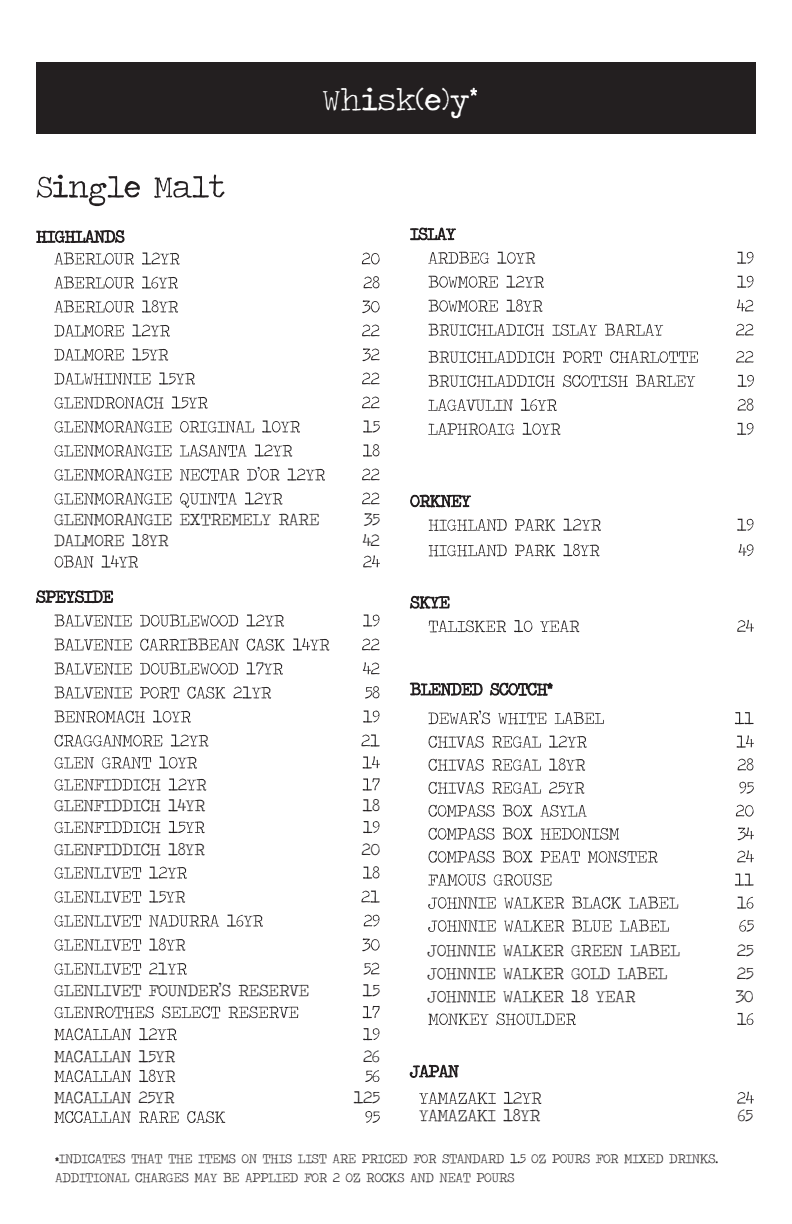
<style>
.page{position:relative;width:792px;height:1224px;background:#fff}
.page>*{position:absolute;margin:0;border:0;box-sizing:border-box;transform-origin:0 0}
.t1{font:32px "Traveling Typewriter";color:#fff}
.t2{font:18px "Traveling Typewriter";letter-spacing:-.025em;color:#231f20}
.t3{font:14px/19px "Traveling Typewriter";letter-spacing:-.025em;color:#231f20}
</style>
<div class="page">
<svg style="left:419px;top:1091px;width:335px;height:14px"></svg>
<svg style="left:410px;top:1065px;width:49px;height:13px"></svg>
<svg style="left:428px;top:1013px;width:326px;height:13px"></svg>
<svg style="left:428px;top:920px;width:326px;height:12px"></svg>
<svg style="left:428px;top:896px;width:326px;height:13px"></svg>
<svg style="left:428px;top:873px;width:326px;height:13px"></svg>
<svg style="left:428px;top:850px;width:326px;height:13px"></svg>
<svg style="left:428px;top:827px;width:326px;height:14px"></svg>
<svg style="left:428px;top:804px;width:326px;height:13px"></svg>
<svg style="left:428px;top:781px;width:326px;height:13px"></svg>
<svg style="left:428px;top:758px;width:326px;height:13px"></svg>
<svg style="left:428px;top:735px;width:326px;height:13px"></svg>
<svg style="left:428px;top:710px;width:326px;height:15px"></svg>
<svg style="left:410px;top:683px;width:142px;height:13px"></svg>
<svg style="left:428px;top:620px;width:326px;height:13px"></svg>
<svg style="left:410px;top:596px;width:40px;height:13px"></svg>
<svg style="left:428px;top:544px;width:326px;height:13px"></svg>
<svg style="left:428px;top:518px;width:326px;height:13px"></svg>
<svg style="left:410px;top:494px;width:61px;height:13px"></svg>
<svg style="left:428px;top:422px;width:326px;height:13px"></svg>
<svg style="left:428px;top:398px;width:326px;height:13px"></svg>
<svg style="left:428px;top:374px;width:326px;height:13px"></svg>
<svg style="left:428px;top:351px;width:326px;height:12px"></svg>
<svg style="left:428px;top:324px;width:326px;height:12px"></svg>
<svg style="left:428px;top:299px;width:326px;height:13px"></svg>
<svg style="left:428px;top:275px;width:326px;height:13px"></svg>
<svg style="left:428px;top:251px;width:326px;height:13px"></svg>
<svg style="left:410px;top:227px;width:46px;height:13px"></svg>
<svg style="left:54px;top:1111px;width:326px;height:13px"></svg>
<svg style="left:54px;top:1070px;width:326px;height:13px"></svg>
<svg style="left:54px;top:1028px;width:326px;height:13px"></svg>
<svg style="left:54px;top:1006px;width:326px;height:12px"></svg>
<svg style="left:54px;top:962px;width:326px;height:13px"></svg>
<svg style="left:54px;top:938px;width:326px;height:14px"></svg>
<svg style="left:54px;top:914px;width:326px;height:13px"></svg>
<svg style="left:54px;top:890px;width:326px;height:13px"></svg>
<svg style="left:54px;top:866px;width:326px;height:13px"></svg>
<svg style="left:54px;top:821px;width:326px;height:13px"></svg>
<svg style="left:54px;top:778px;width:326px;height:13px"></svg>
<svg style="left:54px;top:756px;width:326px;height:13px"></svg>
<svg style="left:54px;top:734px;width:326px;height:13px"></svg>
<svg style="left:54px;top:710px;width:326px;height:13px"></svg>
<svg style="left:54px;top:686px;width:326px;height:13px"></svg>
<svg style="left:54px;top:662px;width:326px;height:13px"></svg>
<svg style="left:54px;top:638px;width:326px;height:13px"></svg>
<svg style="left:54px;top:614px;width:326px;height:13px"></svg>
<svg style="left:36px;top:590px;width:77px;height:13px"></svg>
<svg style="left:54px;top:555px;width:326px;height:13px"></svg>
<svg style="left:54px;top:492px;width:326px;height:16px"></svg>
<svg style="left:54px;top:467px;width:326px;height:14px"></svg>
<svg style="left:54px;top:444px;width:326px;height:13px"></svg>
<svg style="left:54px;top:420px;width:326px;height:13px"></svg>
<svg style="left:54px;top:396px;width:326px;height:13px"></svg>
<svg style="left:54px;top:372px;width:326px;height:13px"></svg>
<svg style="left:54px;top:348px;width:326px;height:14px"></svg>
<svg style="left:54px;top:324px;width:326px;height:13px"></svg>
<svg style="left:54px;top:300px;width:326px;height:14px"></svg>
<svg style="left:54px;top:276px;width:326px;height:13px"></svg>
<svg style="left:54px;top:252px;width:326px;height:13px"></svg>
<svg style="left:36px;top:230px;width:88px;height:13px"></svg>
<svg style="left:37px;top:174px;width:188px;height:33px"></svg>
<div style="left:36px;top:62px;width:720px;height:72px;background:#231f20"></div>
<svg style="left:470px;top:88px;width:7px;height:8px"></svg>
<h1 class="t1" style="left:322px;top:79px;width:149px">Whisk(e)y</h1>
<p class="t2" style="left:54px;top:508px;width:267px">GLENMORANGIE EXTREMELY RARE</p>
<p class="t2" style="left:364px;top:508px;width:18px">35</p>
<p class="t2" style="left:54px;top:529px;width:116px">DALMORE 18YR</p>
<p class="t2" style="left:363px;top:529px;width:19px">42</p>
<p class="t2" style="left:54px;top:793px;width:153px">GLENFIDDICH 14YR</p>
<p class="t2" style="left:362px;top:793px;width:19px">18</p>
<p class="t2" style="left:54px;top:838px;width:153px">GLENFIDDICH 18YR</p>
<p class="t2" style="left:361px;top:838px;width:20px">20</p>
<p class="t2" style="left:54px;top:978px;width:257px">GLENLIVET FOUNDER’S RESERVE</p>
<p class="t2" style="left:363px;top:978px;width:19px">15</p>
<p class="t2" style="left:54px;top:1045px;width:123px">MACALLAN 15YR</p>
<p class="t2" style="left:363px;top:1045px;width:18px">26</p>
<p class="t2" style="left:54px;top:1085px;width:122px">MACALLAN 25YR</p>
<p class="t2" style="left:354px;top:1085px;width:28px">125</p>
<p class="t2" style="left:428px;top:939px;width:254px">JOHNNIE WALKER GREEN LABEL</p>
<p class="t2" style="left:737px;top:939px;width:18px">25</p>
<p class="t2" style="left:428px;top:962px;width:242px">JOHNNIE WALKER GOLD LABEL</p>
<p class="t2" style="left:737px;top:962px;width:18px">25</p>
<p class="t2" style="left:428px;top:985px;width:210px">JOHNNIE WALKER 18 YEAR</p>
<p class="t2" style="left:735px;top:985px;width:20px">30</p>
<p class="t2" style="left:419px;top:1103px;width:123px">YAMAZAKI 18YR</p>
<p class="t2" style="left:738px;top:1103px;width:17px">65</p>
<p class="t3" style="left:55px;top:1149px;width:664px">*INDICATES THAT THE ITEMS ON THIS LIST ARE PRICED FOR STANDARD 1.5 OZ POURS FOR MIXED DRINKS.<br>ADDITIONAL CHARGES MAY BE APPLIED FOR 2 OZ ROCKS AND NEAT POURS</p>
</div>
